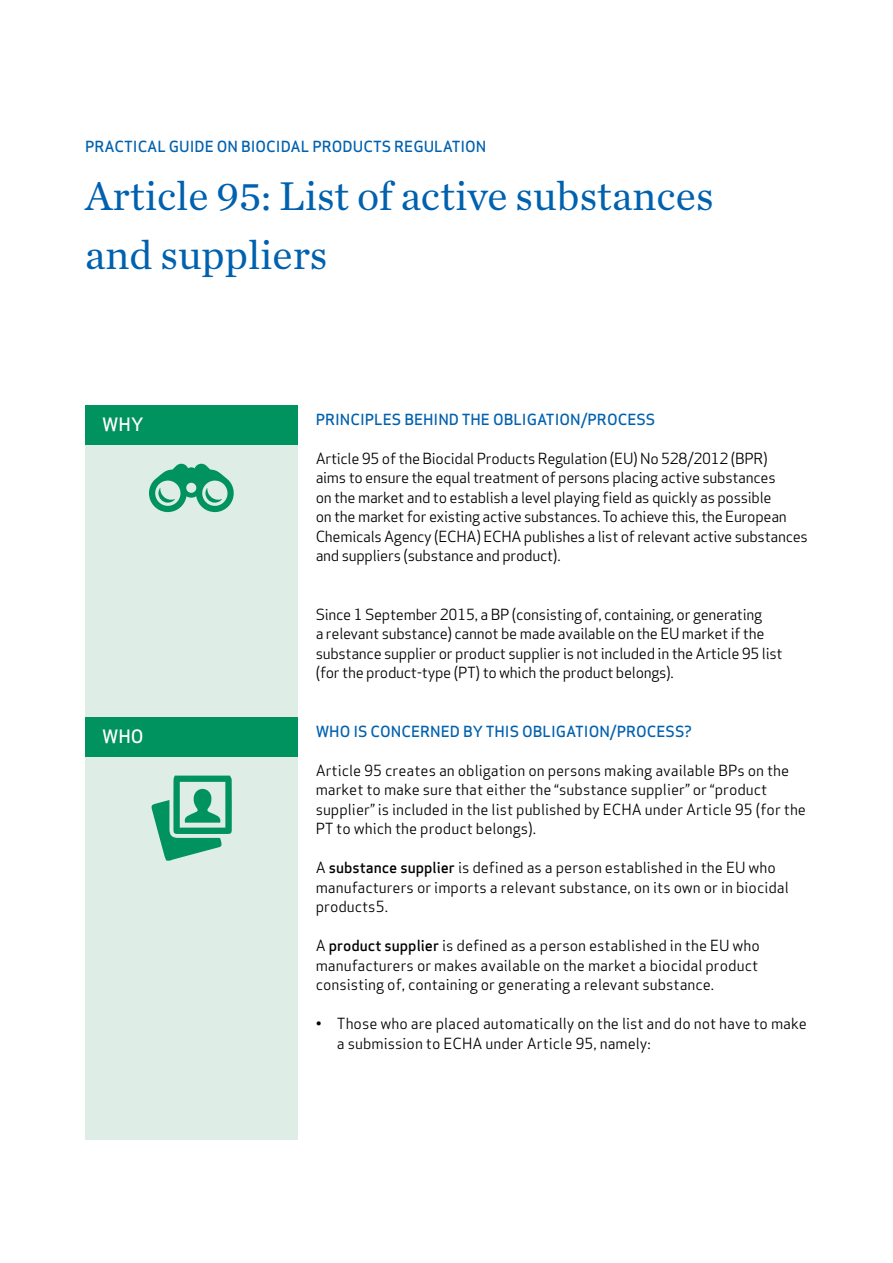
<style>
.page{position:relative;width:893px;height:1263px;background:#fff}
.page>*{position:absolute;margin:0;border:0;box-sizing:border-box;transform-origin:0 0}
.t1{font:42px/58.5px "Chronicle Text G1";color:#0061af}
.t2{font:500 18px "Apex Sans";color:#fff}
.t3{font:15px/19.5px "Apex Sans";letter-spacing:-.02em;color:#000}
.t4{font:15px/19.5px "Apex Sans";color:#000}
.t5{font:500 15px "Apex Sans";color:#0061af}
.s1{font-weight:500}
</style>
<div class="page">
<div style="left:85px;top:405px;width:213px;height:735px;background:#deede6"></div>
<div style="left:85px;top:405px;width:213px;height:39px;background:#00925f"></div>
<div style="left:85px;top:717px;width:213px;height:39px;background:#00925f"></div>
<svg style="left:149px;top:464px;width:85px;height:48px"></svg>
<svg style="left:151px;top:776px;width:81px;height:85px"></svg>
<p class="t5" style="left:85px;top:133px;width:403px">PRACTICAL GUIDE ON BIOCIDAL PRODUCTS REGULATION</p>
<h1 class="t1" style="left:85px;top:164px;width:630px">Article 95: List of active substances and suppliers</h1>
<p class="t2" style="left:102px;top:409px;width:43px">WHY</p>
<p class="t2" style="left:102px;top:721px;width:43px">WHO</p>
<p class="t5" style="left:316px;top:406px;width:341px">PRINCIPLES BEHIND THE OBLIGATION/PROCESS</p>
<p class="t3" style="left:316px;top:447px;width:494px">Article 95 of the Biocidal Products Regulation (EU) No 528/2012 (BPR)<br>aims to ensure the equal treatment of persons placing active substances<br>on the market and to establish a level playing field as quickly as possible<br>on the market for existing active substances. To achieve this, the European Chemicals Agency (ECHA) ECHA publishes a list of relevant active substances and suppliers (substance and product).</p>
<p class="t3" style="left:316px;top:603px;width:468px">Since 1 September 2015, a BP (consisting of, containing, or generating<br>a relevant substance) cannot be made available on the EU market if the substance supplier or product supplier is not included in the Article 95 list (for the product-type (PT) to which the product belongs).</p>
<p class="t5" style="left:316px;top:718px;width:378px">WHO IS CONCERNED BY THIS OBLIGATION/PROCESS?</p>
<p class="t4" style="left:316px;top:759px;width:492px">Article 95 creates an obligation on persons making available BPs on the market to make sure that either the “substance supplier” or “product supplier” is included in the list published by ECHA under Article 95 (for the PT to which the product belongs).</p>
<p class="t4" style="left:316px;top:856px;width:475px">A <span class="s1">substance supplier</span> is defined as a person established in the EU who manufacturers or imports a relevant substance, on its own or in biocidal products5.</p>
<p class="t3" style="left:316px;top:934px;width:446px;text-align:justify">A <span class="s1">product supplier</span> is defined as a person established in the EU who manufacturers or makes available on the market a biocidal product consisting of, containing or generating a relevant substance.</p>
<p class="t4" style="left:337px;top:1012px;width:471px;text-indent:-21px">• Those who are placed automatically on the list and do not have to make a submission to ECHA under Article 95, namely:</p>
</div>
